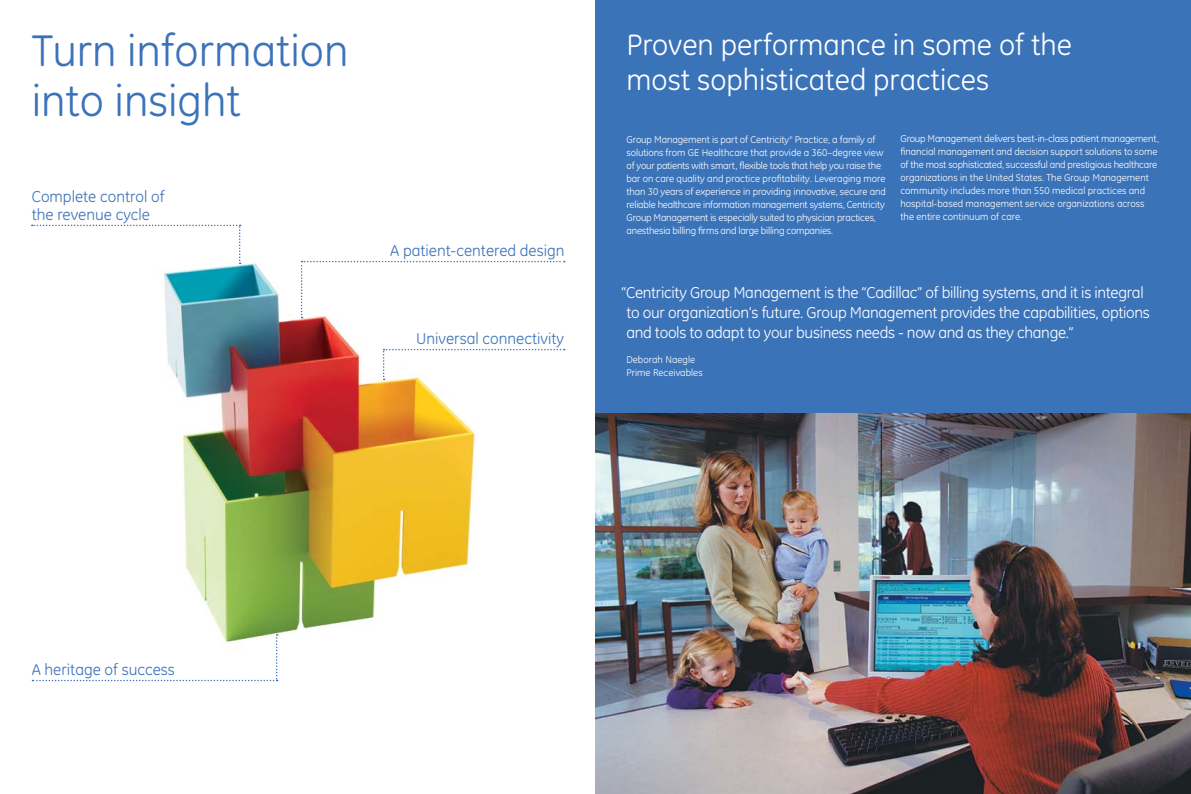
<style>
.page{position:relative;width:1191px;height:794px;background:#fff}
.page>*{position:absolute;margin:0;border:0;box-sizing:border-box;transform-origin:0 0}
.t1{font:45px/50px "GE Inspira";color:#3b73b9}
.t2{font:30px/35px "GE Inspira";color:#fff}
.t3{font:16px/20px "GE Inspira";letter-spacing:-.02em;color:#fff}
.t4{font:16px/18px "GE Inspira";color:#3b73b9}
.t5{font:10px/13px "GE Inspira";letter-spacing:-.01em;color:#fff}
.t6{font:4.1px "GE Inspira";color:#fff}
</style>
<div class="page">
<img style="left:164px;top:260px;width:334px;height:376px">
<div style="left:595px;top:0;width:596px;height:441px;background:#3b73b9"></div>
<img style="left:595px;top:414px;width:596px;height:380px">
<svg style="left:32px;top:225px;width:209px;height:39px"></svg>
<svg style="left:301px;top:261px;width:264px;height:57px"></svg>
<svg style="left:383px;top:349px;width:182px;height:31px"></svg>
<svg style="left:32px;top:634px;width:246px;height:47px"></svg>
<h1 class="t1" style="left:32px;top:25px;width:318px">Turn information into insight</h1>
<h2 class="t2" style="left:626px;top:27px;width:447px">Proven performance in some of the most sophisticated practices</h2>
<p class="t5" style="left:626px;top:133px;width:164px">Group Management is part of Centricity</p>
<p class="t6" style="left:789px;top:135px;width:5px">®</p>
<p class="t5" style="left:626px;top:133px;width:261px;text-indent:168px">Practice, a family of solutions from GE Healthcare that provide a 360–degree view of your patients with smart, flexible tools that help you raise the bar on care quality and practice profitability. Leveraging more than 30 years of experience in providing innovative, secure and reliable healthcare information management systems, Centricity Group Management is especially suited to physician practices, anesthesia billing firms and large billing companies.</p>
<p class="t5" style="left:900px;top:132px;width:260px">Group Management delivers best-in-class patient management, financial management and decision support solutions to some of the most sophisticated, successful and prestigious healthcare organizations in the United States. The Group Management community includes more than 550 medical practices and hospital-based management service organizations across the entire continuum of care.</p>
<h3 class="t4" style="left:32px;top:187px;width:134px">Complete control of the revenue cycle</h3>
<h3 class="t4" style="left:32px;top:660px;width:145px">A heritage of success</h3>
<h3 class="t4" style="left:390px;top:241px;width:176px">A patient-centered design</h3>
<h3 class="t4" style="left:416px;top:330px;width:149px">Universal connectivity</h3>
<p class="t3" style="left:626px;top:283px;width:525px;text-indent:-5px">“Centricity Group Management is the “Cadillac” of billing systems, and it is integral to our organization’s future. Group Management provides the capabilities, options and tools to adapt to your business needs - now and as they change.”</p>
<p class="t5" style="left:626px;top:353px;width:78px">Deborah Naegle<br>Prime Receivables</p>
</div>
